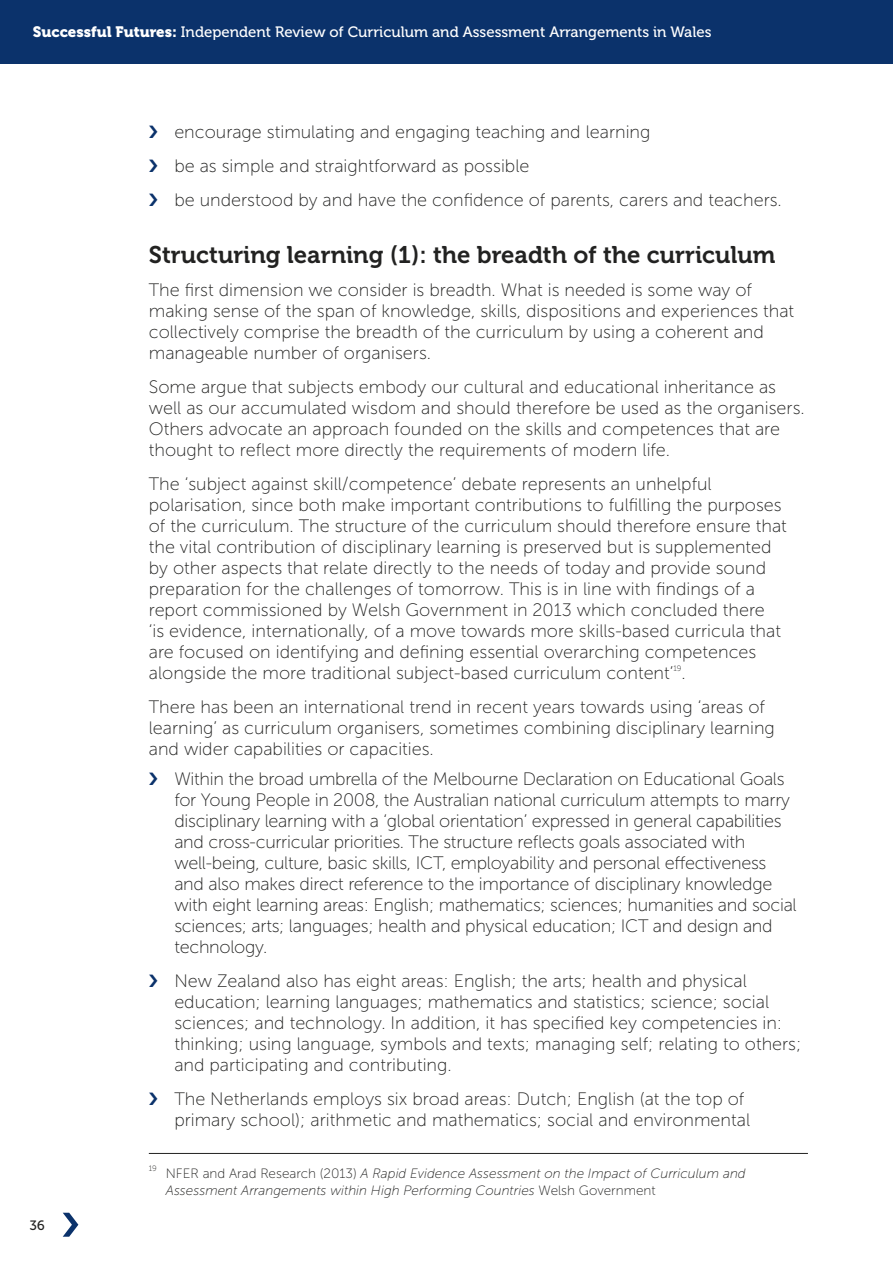
<style>
.page{position:relative;width:893px;height:1263px;background:#fff}
.page>*{position:absolute;margin:0;border:0;box-sizing:border-box;transform-origin:0 0}
.Sub_heading_1{font:24px "Museo 700";color:#222221}
.Body_text{font:18px/21px "Museo Sans 100";color:#222221}
.t1{font:15px "Museo 500";color:#fff}
.Footnote{font:italic 13.5px/16.5px "Museo Sans 100";color:#222221}
.t2{font:13.5px "Museo Sans 500";color:#222221}
.Body_text-2{font:7.8px "Museo Sans 100";color:#222221}
.Footnote-2{font:7.8px "Museo Sans 100";color:#222221}
.s1{font-family:"Museo 900"}
.s2{font-style:normal}
</style>
<div class="page">
<div style="left:0;top:0;width:893px;height:64px;background:#0b326b"></div>
<svg style="left:63px;top:1213px;width:15px;height:24px"></svg>
<hr style="left:149px;top:1153px;width:659px;height:1px;background:#222221">
<p class="t1" style="left:33px;top:23px;width:680px"><span class="s1">Successful Futures:</span> Independent Review of Curriculum and Assessment Arrangements in Wales</p>
<p class="t2" style="left:29px;top:1218px;width:17px">36</p>
<p class="Body_text" style="left:174px;top:122px;width:478px">encourage stimulating and engaging teaching and learning</p>
<p class="Body_text" style="left:174px;top:155px;width:357px">be as simple and straightforward as possible</p>
<p class="Body_text" style="left:174px;top:190px;width:609px">be understood by and have the confidence of parents, carers and teachers.</p>
<p class="Sub_heading_1" style="left:149px;top:241px;width:628px">Structuring learning (1): the breadth of the curriculum</p>
<p class="Body_text" style="left:149px;top:280px;width:647px">The first dimension we consider is breadth. What is needed is some way of making sense of the span of knowledge, skills, dispositions and experiences that collectively comprise the breadth of the curriculum by using a coherent and manageable number of organisers.</p>
<p class="Body_text" style="left:149px;top:377px;width:657px">Some argue that subjects embody our cultural and educational inheritance as well as our accumulated wisdom and should therefore be used as the organisers.<br>Others advocate an approach founded on the skills and competences that are thought to reflect more directly the requirements of modern life.</p>
<p class="Body_text" style="left:149px;top:473px;width:640px">The ‘subject against skill/competence’ debate represents an unhelpful polarisation, since both make important contributions to fulfilling the purposes of the curriculum. The structure of the curriculum should therefore ensure that the vital contribution of disciplinary learning is preserved but is supplemented by other aspects that relate directly to the needs of today and provide sound preparation for the challenges of tomorrow. This is in line with findings of a report commissioned by Welsh Government in 2013 which concluded there<br>‘is evidence, internationally, of a move towards more skills-based curricula that are focused on identifying and defining essential overarching competences alongside the more traditional subject-based curriculum content’</p>
<p class="Body_text-2" style="left:673px;top:665px;width:10px">19</p>
<p class="Body_text" style="left:681px;top:662px;width:6px">.</p>
<p class="Body_text" style="left:149px;top:696px;width:628px">There has been an international trend in recent years towards using ‘areas of learning’ as curriculum organisers, sometimes combining disciplinary learning and wider capabilities or capacities.</p>
<p class="Body_text" style="left:174px;top:769px;width:624px">Within the broad umbrella of the Melbourne Declaration on Educational Goals for Young People in 2008, the Australian national curriculum attempts to marry disciplinary learning with a ‘global orientation’ expressed in general capabilities and cross-curricular priorities. The structure reflects goals associated with well-being, culture, basic skills, ICT, employability and personal effectiveness and also makes direct reference to the importance of disciplinary knowledge with eight learning areas: English; mathematics; sciences; humanities and social sciences; arts; languages; health and physical education; ICT and design and technology.</p>
<p class="Body_text" style="left:174px;top:971px;width:629px">New Zealand also has eight areas: English; the arts; health and physical education; learning languages; mathematics and statistics; science; social sciences; and technology. In addition, it has specified key competencies in: thinking; using language, symbols and texts; managing self; relating to others; and participating and contributing.</p>
<p class="Body_text" style="left:174px;top:1088px;width:577px">The Netherlands employs six broad areas: Dutch; English (at the top of primary school); arithmetic and mathematics; social and environmental</p>
<p class="Footnote-2" style="left:149px;top:1164px;width:10px">19</p>
<p class="Footnote" style="left:166px;top:1166px;width:581px"><span class="s2">NFER and Arad Research (2013)</span> A Rapid Evidence Assessment on the Impact of Curriculum and<br>Assessment Arrangements within High Performing Countries <span class="s2">Welsh Government</span></p>
</div>
